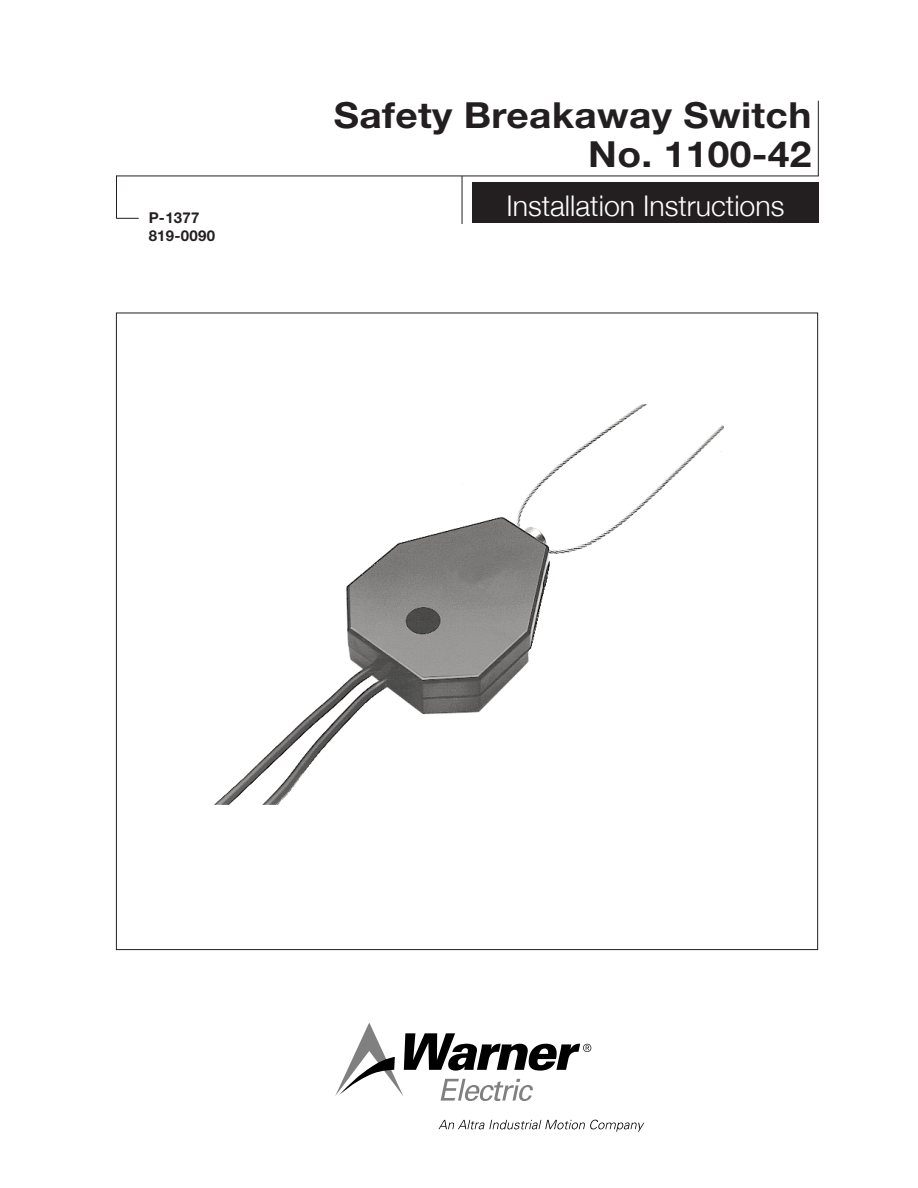
<style>
.page{position:relative;width:918px;height:1188px;background:#fff}
.page>*{position:absolute;margin:0;border:0;box-sizing:border-box;transform-origin:0 0}
.t1{font:700 36px/39px "Helvetica Neue";letter-spacing:.01em;color:#231f20;text-align:right;scale:1.08 1}
.t2{font:300 28.5px "Helvetica Neue";color:#fff}
.t3{font:700 15px "Helvetica Neue";letter-spacing:.02em;color:#231f20}
</style>
<div class="page">
<img style="left:214px;top:405px;width:510px;height:400px">
<hr style="left:116px;top:176px;width:702px;height:1px;background:#231f20">
<div style="left:472px;top:183px;width:346px;height:40px;background:#231f20"></div>
<hr style="left:462px;top:176px;width:1px;height:48px;background:#231f20">
<hr style="left:116px;top:176px;width:1px;height:42px;background:#231f20">
<hr style="left:818px;top:101px;width:1px;height:75px;background:#231f20">
<svg style="left:116px;top:218px;width:23px;height:1px"></svg>
<svg style="left:439px;top:1120px;width:205px;height:12px"></svg>
<svg style="left:335px;top:1023px;width:256px;height:78px"></svg>
<p class="t3" style="left:149px;top:212px;width:52px">P-1377</p>
<p class="t3" style="left:149px;top:230px;width:68px">819-0090</p>
<p class="t1" style="left:334px;top:99px;width:444px">Safety Breakaway Switch<br>No. 1100-42</p>
<p class="t2" style="left:506px;top:188px;width:280px">Installation Instructions</p>
</div>
